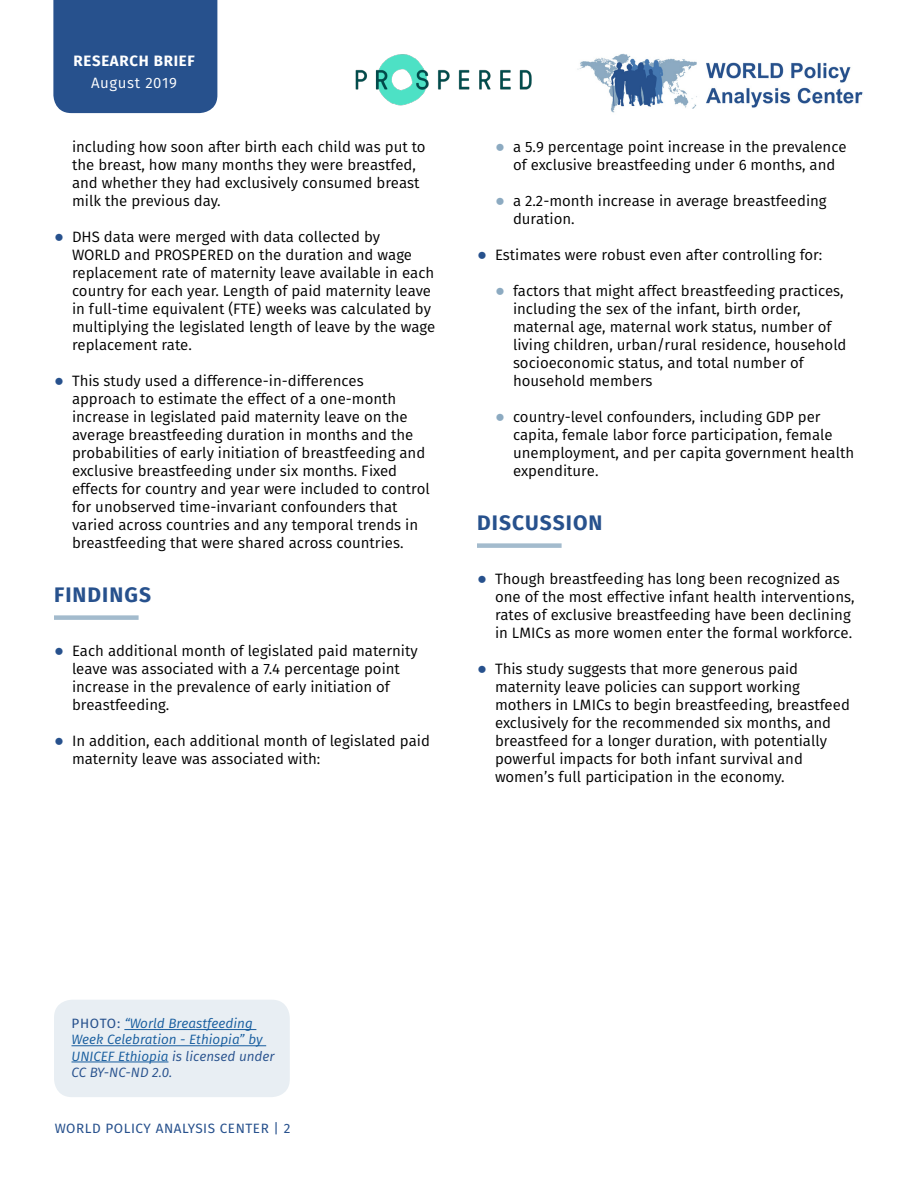
<style>
.page{position:relative;width:918px;height:1188px;background:#fff}
.page>*{position:absolute;margin:0;border:0;box-sizing:border-box;transform-origin:0 0}
.t1{font:700 21px "Fira Sans";letter-spacing:.05em;color:#27518d}
.t2{font:15px/18px "Fira Sans";color:#000}
.t3{font:700 15px "Fira Sans";letter-spacing:.05em;color:#fff}
.t4{font:15px "Fira Sans";letter-spacing:.04em;color:#fff}
.t5{font:italic 13.5px/16.2px "Fira Sans";color:#175d9e}
.t6{font:13.5px "Fira Sans";letter-spacing:.04em;color:#27518d}
.s1{font-family:"Arial";font-weight:700;font-size:16.5px;color:#27518d}
.s2{font-family:"Arial";font-weight:700;font-size:16.5px;color:#8caac1}
.s3{font-style:normal;color:#27518d}
.s4{color:#27518d}
</style>
<div class="page">
<img style="left:577px;top:53px;width:286px;height:60px">
<div style="left:53px;top:0;width:164px;height:113px;background:#27518d"></div>
<img style="left:355px;top:54px;width:177px;height:52px">
<div style="left:54px;top:615px;width:85px;height:5px;background:#a3bbcd"></div>
<div style="left:477px;top:543px;width:85px;height:5px;background:#a3bbcd"></div>
<div style="left:54px;top:1000px;width:236px;height:97px;background:#e8eef3;border-radius:18px"></div>
<hr style="left:124px;top:1029px;width:132px;height:1px;background:#175d9e">
<hr style="left:72px;top:1045px;width:194px;height:1px;background:#175d9e">
<hr style="left:72px;top:1062px;width:96px;height:1px;background:#175d9e">
<p class="t3" style="left:73px;top:50px;width:123px">RESEARCH BRIEF</p>
<p class="t4" style="left:91px;top:73px;width:87px">August 2019</p>
<p class="t2" style="left:72px;top:138px;width:355px">including how soon after birth each child was put to the breast, how many months they were breastfed, and whether they had exclusively consumed breast milk the previous day.</p>
<p class="t2" style="left:72px;top:228px;width:365px;text-indent:-18px"><span class="s1">●</span> DHS data were merged with data collected by<br>WORLD and PROSPERED on the duration and wage replacement rate of maternity leave available in each country for each year. Length of paid maternity leave in full-time equivalent (FTE) weeks was calculated by multiplying the legislated length of leave by the wage replacement rate.</p>
<p class="t2" style="left:72px;top:372px;width:359px;text-indent:-18px"><span class="s1">●</span> This study used a difference-in-differences approach to estimate the effect of a one-month increase in legislated paid maternity leave on the average breastfeeding duration in months and the probabilities of early initiation of breastfeeding and exclusive breastfeeding under six months. Fixed effects for country and year were included to control for unobserved time-invariant confounders that varied across countries and any temporal trends in breastfeeding that were shared across countries.</p>
<p class="t1" style="left:54px;top:580px;width:98px">FINDINGS</p>
<p class="t2" style="left:72px;top:642px;width:347px;text-indent:-18px"><span class="s1">●</span> Each additional month of legislated paid maternity leave was associated with a 7.4 percentage point increase in the prevalence of early initiation of breastfeeding.</p>
<p class="t2" style="left:72px;top:732px;width:359px;text-indent:-18px"><span class="s1">●</span> In addition, each additional month of legislated paid maternity leave was associated with:</p>
<p class="t2" style="left:495px;top:138px;width:353px;text-align:center"><span class="s2">●</span> a 5.9 percentage point increase in the prevalence of exclusive breastfeeding under 6 months, and</p>
<p class="t2" style="left:513px;top:192px;width:315px;text-indent:-18px"><span class="s2">●</span> a 2.2-month increase in average breastfeeding duration.</p>
<p class="t2" style="left:477px;top:246px;width:347px"><span class="s1">●</span> Estimates were robust even after controlling for:</p>
<p class="t2" style="left:513px;top:282px;width:335px;text-indent:-18px"><span class="s2">●</span> factors that might affect breastfeeding practices, including the sex of the infant, birth order, maternal age, maternal work status, number of living children, urban/rural residence, household socioeconomic status, and total number of household members</p>
<p class="t2" style="left:513px;top:408px;width:343px;text-indent:-18px"><span class="s2">●</span> country-level confounders, including GDP per capita, female labor force participation, female unemployment, and per capita government health expenditure.</p>
<p class="t1" style="left:477px;top:508px;width:127px">DISCUSSION</p>
<p class="t2" style="left:495px;top:570px;width:361px;text-indent:-18px"><span class="s1">●</span> Though breastfeeding has long been recognized as one of the most effective infant health interventions, rates of exclusive breastfeeding have been declining in LMICs as more women enter the formal workforce.</p>
<p class="t2" style="left:495px;top:660px;width:356px;text-indent:-18px"><span class="s1">●</span> This study suggests that more generous paid maternity leave policies can support working mothers in LMICs to begin breastfeeding, breastfeed exclusively for the recommended six months, and breastfeed for a longer duration, with potentially powerful impacts for both infant survival and women’s full participation in the economy.</p>
<p class="t5" style="left:72px;top:1015px;width:205px"><span class="s3">PHOTO:</span> “World Breastfeeding<br>Week Celebration - Ethiopia” by<br>UNICEF Ethiopia <span class="s4">is licensed under<br>CC BY-NC-ND 2.0.</span></p>
<p class="t6" style="left:55px;top:1118px;width:237px">WORLD POLICY ANALYSIS CENTER | 2</p>
</div>
